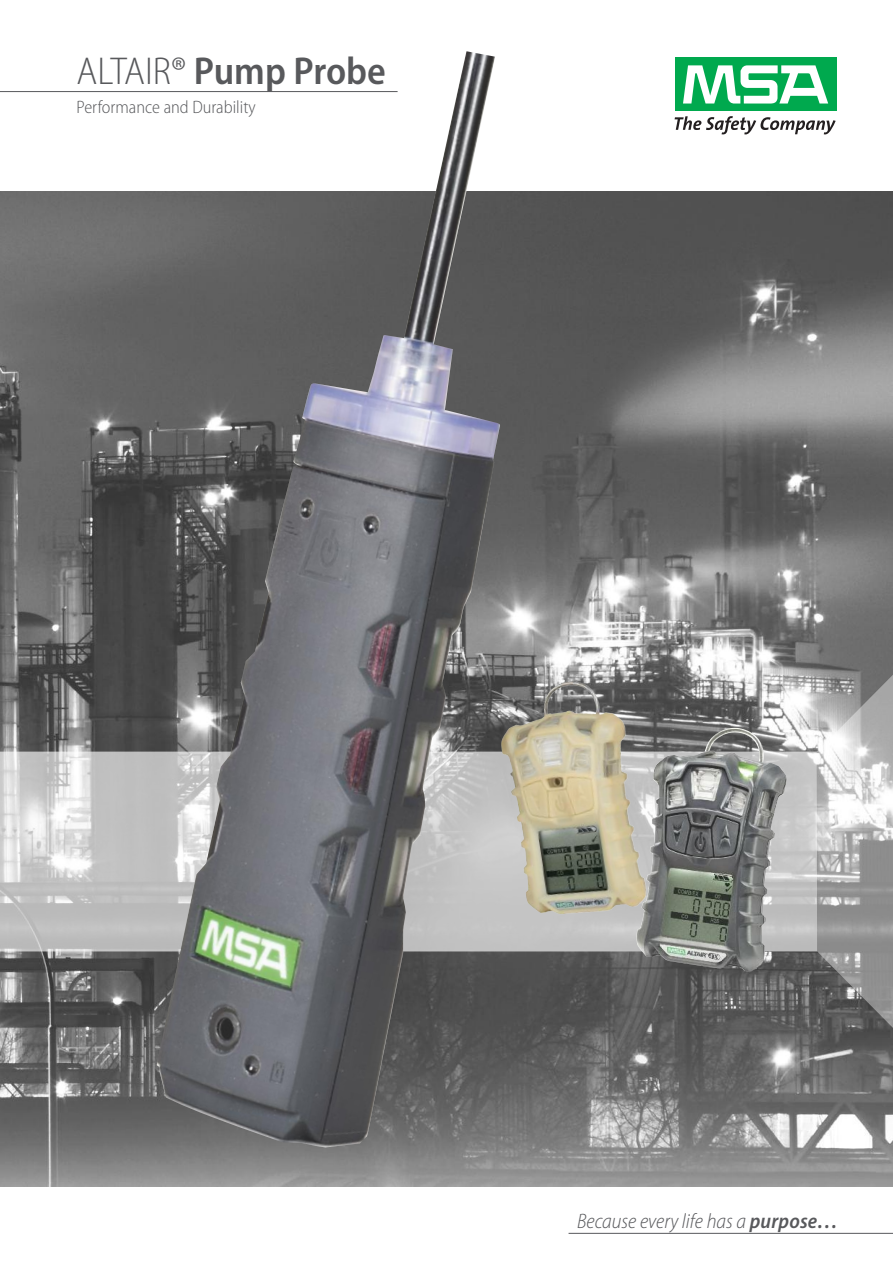
<style>
.page{position:relative;width:893px;height:1263px;background:#fff}
.page>*{position:absolute;margin:0;border:0;box-sizing:border-box;transform-origin:0 0}
.t1{font:600 semi-condensed 39px "Myriad Pro";color:#58595c}
.t2{font:italic 300 semi-condensed 21px "Myriad Pro";color:#58595c}
.t3{font:300 semi-condensed 18px "Myriad Pro";color:#58595c}
.s1{font-weight:300}
.s2{font-weight:600}
</style>
<div class="page">
<img style="left:0;top:191px;width:893px;height:995px">
<div style="left:675px;top:57px;width:161px;height:54px;background:#00a94e"></div>
<svg style="left:683px;top:65px;width:145px;height:39px"></svg>
<svg style="left:675px;top:116px;width:161px;height:18px"></svg>
<hr style="left:569px;top:1233px;width:324px;height:1px;background:#58595c">
<svg style="left:817px;top:660px;width:76px;height:380px;background:#a4a4a4"></svg>
<svg style="left:0;top:752px;width:817px;height:199px;background:#c9c9c9"></svg>
<img style="left:157px;top:51px;width:416px;height:1096px">
<img style="left:636px;top:728px;width:150px;height:244px">
<img style="left:501px;top:680px;width:146px;height:234px">
<hr style="left:0;top:91px;width:398px;height:1px;background:#58595c">
<h1 class="t1" style="left:77px;top:49px;width:311px"><span class="s1">ALTAIR®</span> Pump Probe</h1>
<p class="t3" style="left:77px;top:97px;width:181px">Performance and Durability</p>
<p class="t2" style="left:577px;top:1209px;width:263px">Because every life has a <span class="s2">purpose…</span></p>
</div>
